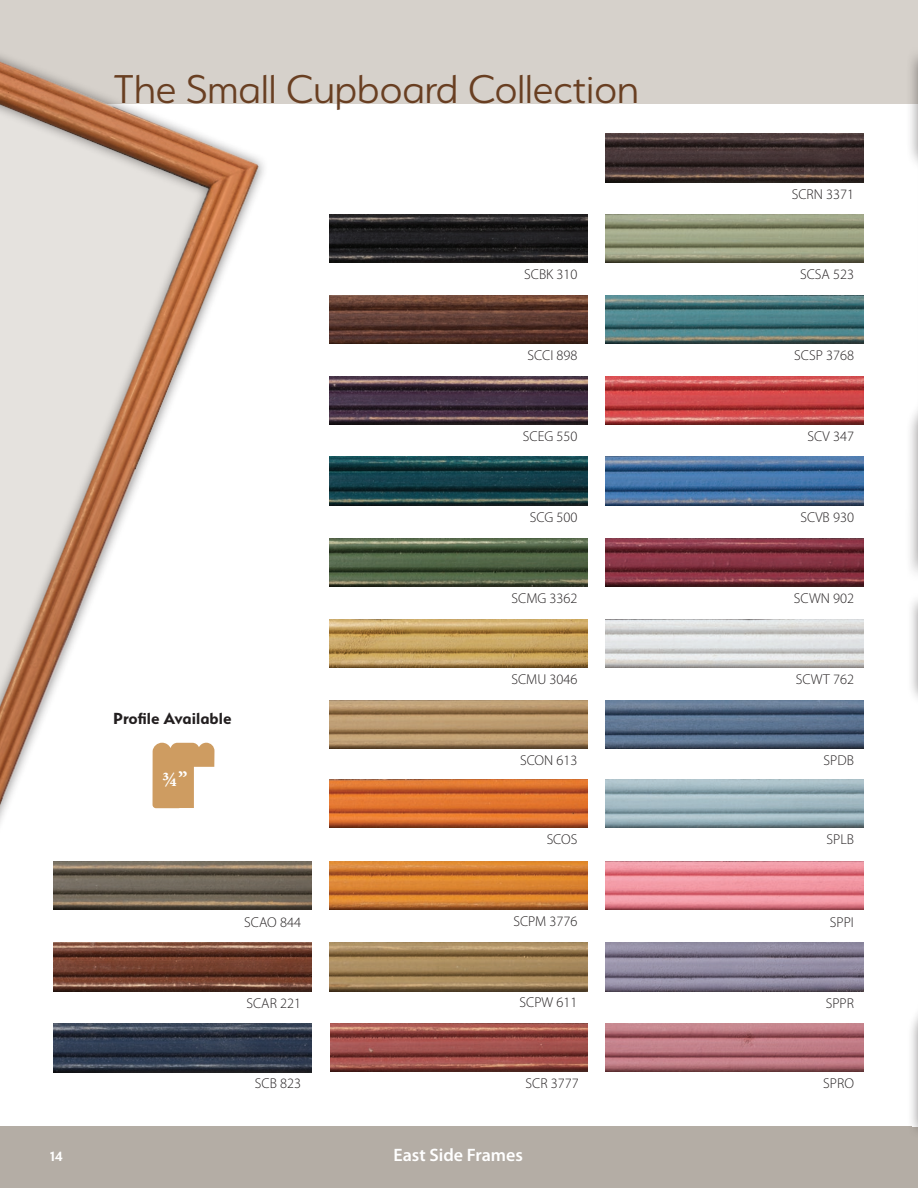
<style>
.page{position:relative;width:918px;height:1188px;background:#fff}
.page>*{position:absolute;margin:0;border:0;box-sizing:border-box;transform-origin:0 0}
.Section_Header{font:300 45px "Serenity";color:#693f22}
.t1{font:700 21px "Minion Pro";color:#fff}
.Section_Header-2{font:700 18px "Serenity";color:#231f20}
.t2{font:600 18px "Myriad Pro";color:#fff}
.t3{font:600 15px "Serenity";color:#fff}
.Frame_Listing{font:300 14.4px "Myriad Pro";color:#231f20}
</style>
<div class="page">
<div style="left:0;top:1127px;width:918px;height:61px;background:#b4ada5"></div>
<div style="left:0;top:0;width:918px;height:104px;background:#d6d1cb"></div>
<img style="left:54px;top:862px;width:257px;height:48px">
<img style="left:54px;top:943px;width:257px;height:48px">
<img style="left:54px;top:1024px;width:257px;height:48px">
<img style="left:330px;top:215px;width:257px;height:48px">
<img style="left:330px;top:296px;width:257px;height:48px">
<img style="left:330px;top:377px;width:257px;height:48px">
<img style="left:330px;top:457px;width:257px;height:48px">
<img style="left:330px;top:538px;width:257px;height:49px">
<img style="left:330px;top:619px;width:257px;height:48px">
<img style="left:330px;top:700px;width:257px;height:48px">
<img style="left:330px;top:780px;width:257px;height:48px">
<img style="left:330px;top:861px;width:257px;height:48px">
<img style="left:330px;top:943px;width:257px;height:48px">
<img style="left:331px;top:1024px;width:257px;height:48px">
<img style="left:606px;top:134px;width:257px;height:48px">
<img style="left:606px;top:215px;width:257px;height:48px">
<img style="left:606px;top:296px;width:257px;height:48px">
<img style="left:606px;top:377px;width:257px;height:48px">
<img style="left:606px;top:457px;width:257px;height:48px">
<img style="left:606px;top:538px;width:257px;height:49px">
<img style="left:606px;top:619px;width:257px;height:48px">
<img style="left:606px;top:700px;width:257px;height:48px">
<img style="left:606px;top:780px;width:257px;height:48px">
<img style="left:606px;top:862px;width:257px;height:48px">
<img style="left:606px;top:943px;width:257px;height:48px">
<img style="left:606px;top:1023px;width:257px;height:48px">
<div style="left:0;top:43px;width:269px;height:825px;background:#231f20;opacity:.56"></div>
<img style="left:0;top:46px;width:269px;height:803px">
<div style="left:905px;top:47px;width:13px;height:536px;background:#231f20;opacity:.56"></div>
<img style="left:917px;top:568px;width:1px;height:34px">
<div style="left:906px;top:592px;width:12px;height:548px;background:#231f20;opacity:.56"></div>
<p class="Section_Header" style="left:114px;top:66px;width:526px">The Small Cupboard Collection</p>
<p class="Frame_Listing" style="left:792px;top:185px;width:64px">SCRN 3371</p>
<p class="Frame_Listing" style="left:524px;top:266px;width:55px">SCBK 310</p>
<p class="Frame_Listing" style="left:800px;top:266px;width:55px">SCSA 523</p>
<p class="Frame_Listing" style="left:528px;top:347px;width:51px">SCCI 898</p>
<p class="Frame_Listing" style="left:794px;top:347px;width:61px">SCSP 3768</p>
<p class="Frame_Listing" style="left:523px;top:428px;width:56px">SCEG 550</p>
<p class="Frame_Listing" style="left:808px;top:428px;width:48px">SCV 347</p>
<p class="Frame_Listing" style="left:530px;top:509px;width:49px">SCG 500</p>
<p class="Frame_Listing" style="left:800px;top:509px;width:55px">SCVB 930</p>
<p class="Frame_Listing" style="left:512px;top:590px;width:67px">SCMG 3362</p>
<p class="Frame_Listing" style="left:794px;top:590px;width:62px">SCWN 902</p>
<p class="Section_Header-2" style="left:113px;top:708px;width:120px">Profile Available</p>
<p class="t1" style="left:162px;top:765px;width:27px">3/4”</p>
<p class="Frame_Listing" style="left:511px;top:670px;width:68px">SCMU 3046</p>
<p class="Frame_Listing" style="left:796px;top:670px;width:60px">SCWT 762</p>
<p class="Frame_Listing" style="left:520px;top:751px;width:59px">SCON 613</p>
<p class="Frame_Listing" style="left:547px;top:831px;width:32px">SCOS</p>
<p class="Frame_Listing" style="left:824px;top:751px;width:32px">SPDB</p>
<p class="Frame_Listing" style="left:827px;top:831px;width:29px">SPLB</p>
<p class="Frame_Listing" style="left:244px;top:913px;width:58px">SCAO 844</p>
<p class="Frame_Listing" style="left:513px;top:913px;width:66px">SCPM 3776</p>
<p class="Frame_Listing" style="left:830px;top:913px;width:26px">SPPI</p>
<p class="Frame_Listing" style="left:247px;top:994px;width:56px">SCAR 221</p>
<p class="Frame_Listing" style="left:520px;top:994px;width:59px">SCPW 611</p>
<p class="Frame_Listing" style="left:826px;top:994px;width:30px">SPPR</p>
<p class="Frame_Listing" style="left:255px;top:1075px;width:48px">SCB 823</p>
<p class="Frame_Listing" style="left:526px;top:1075px;width:55px">SCR 3777</p>
<p class="Frame_Listing" style="left:823px;top:1075px;width:32px">SPRO</p>
<p class="t3" style="left:50px;top:1148px;width:14px">14</p>
<p class="t2" style="left:393px;top:1144px;width:131px">East Side Frames</p>
</div>
